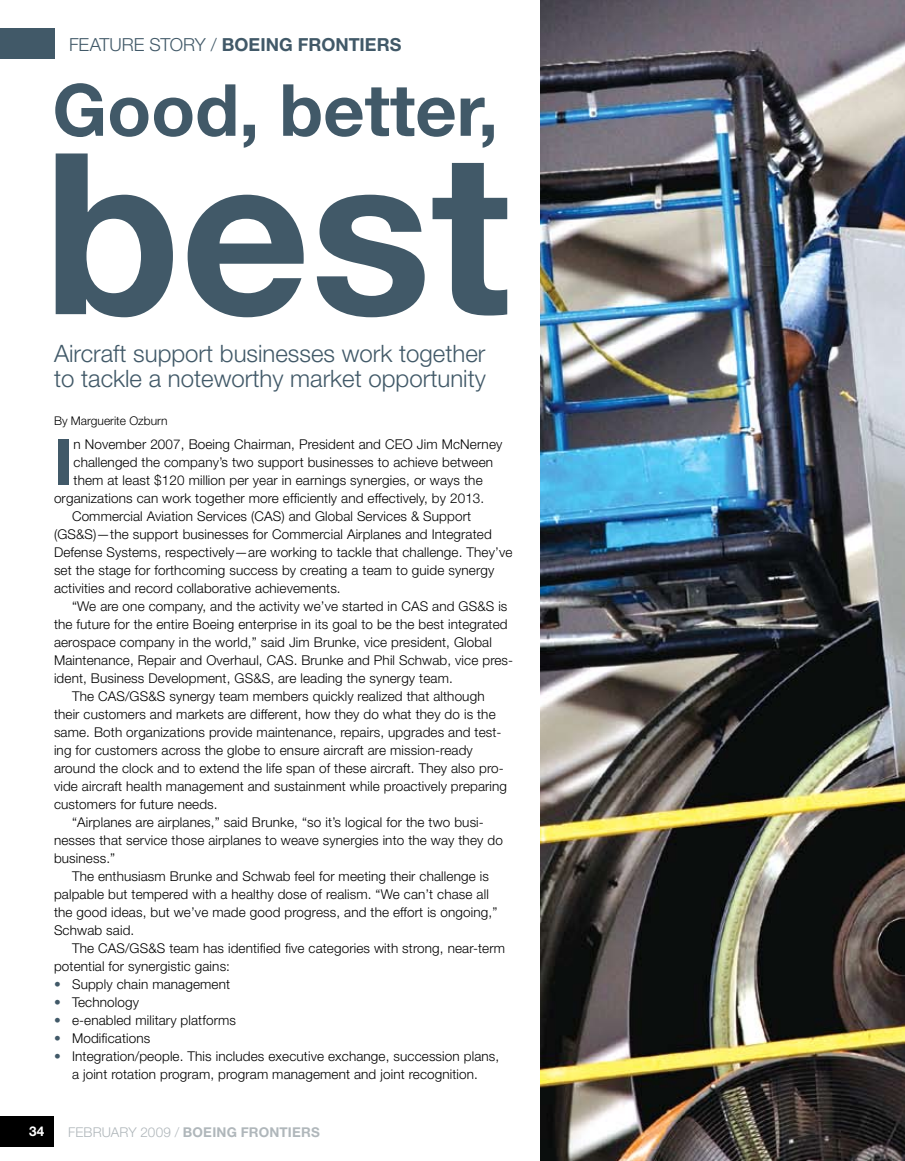
<style>
.page{position:relative;width:905px;height:1161px;background:#fff}
.page>*{position:absolute;margin:0;border:0;box-sizing:border-box;transform-origin:0 0}
.t1{font:700 225px "Helvetica Neue";color:#415968}
.t2{font:700 72px "Helvetica Neue";color:#415968}
.t3{font:700 63.9px "Helvetica Neue";color:#415968}
.t4{font:300 24px/25.5px "Helvetica Neue";color:#415968}
.t5{font:700 18px "Helvetica Neue";color:#415968}
.t6{font:300 13.5px/18px "Helvetica Neue";letter-spacing:.01em;color:#000;text-align:center}
.t7{font:700 13.5px "Helvetica Neue";letter-spacing:.015em;color:#b0b7bb}
.t8{font:700 13.5px "Helvetica Neue";color:#fff}
.t9{font:300 12px "Helvetica Neue";color:#000}
.s1{font-weight:300}
.s2{color:#415968}
</style>
<div class="page">
<div style="left:0;top:1116px;width:54px;height:31px;background:#000"></div>
<div style="left:0;top:28px;width:54px;height:31px;background:#415968"></div>
<img style="left:540px;top:0;width:364px;height:1161px">
<h3 class="t5" style="left:69px;top:33px;width:334px"><span class="s1">FEATURE STORY /</span> BOEING FRONTIERS</h3>
<h2 class="t2" style="left:52px;top:66px;width:447px">Good, better,</h2>
<h1 class="t1" style="left:44px;top:95px;width:468px">best</h1>
<h3 class="t4" style="left:54px;top:340px;width:433px">Aircraft support businesses work together to tackle a noteworthy market opportunity</h3>
<p class="t9" style="left:54px;top:413px;width:115px">By Marguerite Ozburn</p>
<h3 class="t3" style="left:54px;top:423px;width:20px">I</h3>
<p class="t6" style="left:73px;top:435px;width:430px">n November 2007, Boeing Chairman, President and CEO Jim McNerney</p>
<p class="t6" style="left:73px;top:453px;width:421px">challenged the company’s two support businesses to achieve between</p>
<p class="t6" style="left:73px;top:471px;width:410px">them at least $120 million per year in earnings synergies, or ways the</p>
<p class="t6" style="left:54px;top:489px;width:432px">organizations can work together more efficiently and effectively, by 2013.</p>
<p class="t6" style="left:72px;top:507px;width:400px">Commercial Aviation Services (CAS) and Global Services &amp; Support</p>
<p class="t6" style="left:54px;top:525px;width:439px">(GS&amp;S)—the support businesses for Commercial Airplanes and Integrated</p>
<p class="t6" style="left:54px;top:543px;width:460px">Defense Systems, respectively—are working to tackle that challenge. They’ve</p>
<p class="t6" style="left:54px;top:561px;width:442px">set the stage for forthcoming success by creating a team to guide synergy</p>
<p class="t6" style="left:54px;top:579px;width:288px">activities and record collaborative achievements.</p>
<p class="t6" style="left:72px;top:597px;width:437px">“We are one company, and the activity we’ve started in CAS and GS&amp;S is</p>
<p class="t6" style="left:54px;top:615px;width:455px">the future for the entire Boeing enterprise in its goal to be the best integrated</p>
<p class="t6" style="left:54px;top:633px;width:439px">aerospace company in the world,” said Jim Brunke, vice president, Global</p>
<p class="t6" style="left:54px;top:651px;width:460px">Maintenance, Repair and Overhaul, CAS. Brunke and Phil Schwab, vice pres-</p>
<p class="t6" style="left:54px;top:669px;width:400px">ident, Business Development, GS&amp;S, are leading the synergy team.</p>
<p class="t6" style="left:72px;top:687px;width:414px">The CAS/GS&amp;S synergy team members quickly realized that although</p>
<p class="t6" style="left:54px;top:705px;width:443px">their customers and markets are different, how they do what they do is the</p>
<p class="t6" style="left:54px;top:723px;width:449px">same. Both organizations provide maintenance, repairs, upgrades and test-</p>
<p class="t6" style="left:54px;top:741px;width:420px">ing for customers across the globe to ensure aircraft are mission-ready</p>
<p class="t6" style="left:54px;top:759px;width:451px">around the clock and to extend the life span of these aircraft. They also pro-</p>
<p class="t6" style="left:54px;top:777px;width:454px">vide aircraft health management and sustainment while proactively preparing</p>
<p class="t6" style="left:54px;top:795px;width:165px">customers for future needs.</p>
<p class="t6" style="left:72px;top:813px;width:413px">“Airplanes are airplanes,” said Brunke, “so it’s logical for the two busi-</p>
<p class="t6" style="left:54px;top:831px;width:450px">nesses that service those airplanes to weave synergies into the way they do</p>
<p class="t6" style="left:54px;top:849px;width:63px">business.”</p>
<p class="t6" style="left:72px;top:867px;width:418px">The enthusiasm Brunke and Schwab feel for meeting their challenge is</p>
<p class="t6" style="left:54px;top:885px;width:436px">palpable but tempered with a healthy dose of realism. “We can’t chase all</p>
<p class="t6" style="left:54px;top:903px;width:445px">the good ideas, but we’ve made good progress, and the effort is ongoing,”</p>
<p class="t6" style="left:54px;top:921px;width:82px">Schwab said.</p>
<p class="t6" style="left:72px;top:939px;width:434px">The CAS/GS&amp;S team has identified five categories with strong, near-term</p>
<p class="t6" style="left:54px;top:957px;width:177px">potential for synergistic gains:</p>
<p class="t6" style="left:54px;top:975px;width:177px"><span class="s2">•</span> Supply chain management</p>
<p class="t6" style="left:54px;top:993px;width:86px"><span class="s2">•</span> Technology</p>
<p class="t6" style="left:54px;top:1011px;width:183px"><span class="s2">•</span> e-enabled military platforms</p>
<p class="t6" style="left:54px;top:1029px;width:98px"><span class="s2">•</span> Modifications</p>
<p class="t6" style="left:54px;top:1047px;width:447px"><span class="s2">•</span> Integration/people. This includes executive exchange, succession plans, a joint rotation program, program management and joint recognition.</p>
<p class="t8" style="left:29px;top:1123px;width:17px">34</p>
<p class="t7" style="left:68px;top:1123px;width:253px"><span class="s1">FEBRUARY 2009 /</span> BOEING FRONTIERS</p>
</div>
